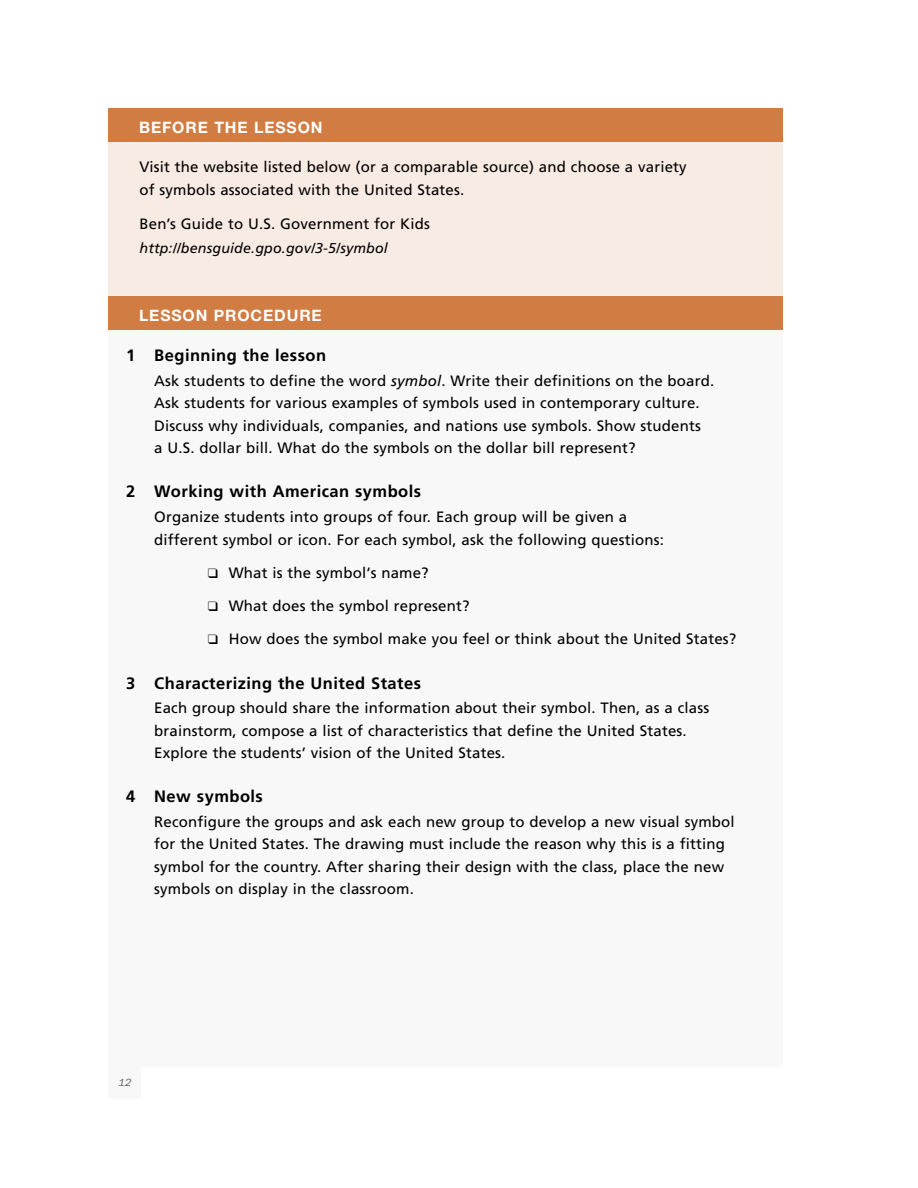
<style>
.page{position:relative;width:918px;height:1188px;background:#fff}
.page>*{position:absolute;margin:0;border:0;box-sizing:border-box;transform-origin:0 0}
.t1{font:700 16.5px "Frutiger";letter-spacing:.03em;color:#000}
.t2{font:700 15.75px "Helvetica Neue";letter-spacing:.055em;color:#fff}
.t3{font:15px/22.5px "Frutiger";letter-spacing:.01em;color:#000}
.t4{font:italic 14.25px "Frutiger";letter-spacing:.01em;color:#000}
.t5{font:italic 10.5px "Franklin Gothic";color:#595959}
.s1{font-style:italic}
</style>
<div class="page">
<div style="left:108px;top:1066px;width:33px;height:33px;background:#f8f8f8"></div>
<div style="left:108px;top:330px;width:675px;height:736px;background:#f8f8f8"></div>
<div style="left:108px;top:296px;width:675px;height:34px;background:#d07c42"></div>
<div style="left:108px;top:108px;width:675px;height:188px;background:#f8ebe3"></div>
<div style="left:108px;top:108px;width:675px;height:34px;background:#d07c42"></div>
<p class="t2" style="left:139px;top:122px;width:185px">BEFORE THE LESSON</p>
<p class="t3" style="left:140px;top:157px;width:549px">Visit the website listed below (or a comparable source) and choose a variety of symbols associated with the United States.</p>
<p class="t3" style="left:140px;top:214px;width:292px">Ben’s Guide to U.S. Government for Kids</p>
<p class="t4" style="left:140px;top:242px;width:250px">http://bensguide.gpo.gov/3-5/symbol</p>
<p class="t2" style="left:139px;top:310px;width:184px">LESSON PROCEDURE</p>
<p class="t1" style="left:126px;top:349px;width:202px">1 Beginning the lesson</p>
<p class="t3" style="left:154px;top:370px;width:561px">Ask students to define the word <span class="s1">symbol</span>. Write their definitions on the board.<br>Ask students for various examples of symbols used in contemporary culture.<br>Discuss why individuals, companies, and nations use symbols. Show students<br>a U.S. dollar bill. What do the symbols on the dollar bill represent?</p>
<p class="t1" style="left:126px;top:485px;width:297px">2 Working with American symbols</p>
<p class="t3" style="left:154px;top:507px;width:511px">Organize students into groups of four. Each group will be given a different symbol or icon. For each symbol, ask the following questions:</p>
<p class="t3" style="left:208px;top:563px;width:222px">❑ What is the symbol‘s name?</p>
<p class="t3" style="left:208px;top:596px;width:263px">❑ What does the symbol represent?</p>
<p class="t3" style="left:208px;top:629px;width:530px">❑ How does the symbol make you feel or think about the United States?</p>
<p class="t1" style="left:126px;top:676px;width:297px">3 Characterizing the United States</p>
<p class="t3" style="left:154px;top:698px;width:556px">Each group should share the information about their symbol. Then, as a class brainstorm, compose a list of characteristics that define the United States.<br>Explore the students’ vision of the United States.</p>
<p class="t1" style="left:126px;top:790px;width:138px">4 New symbols</p>
<p class="t3" style="left:154px;top:812px;width:582px">Reconfigure the groups and ask each new group to develop a new visual symbol for the United States. The drawing must include the reason why this is a fitting symbol for the country. After sharing their design with the class, place the new symbols on display in the classroom.</p>
<p class="t5" style="left:118px;top:1078px;width:14px">12</p>
</div>
